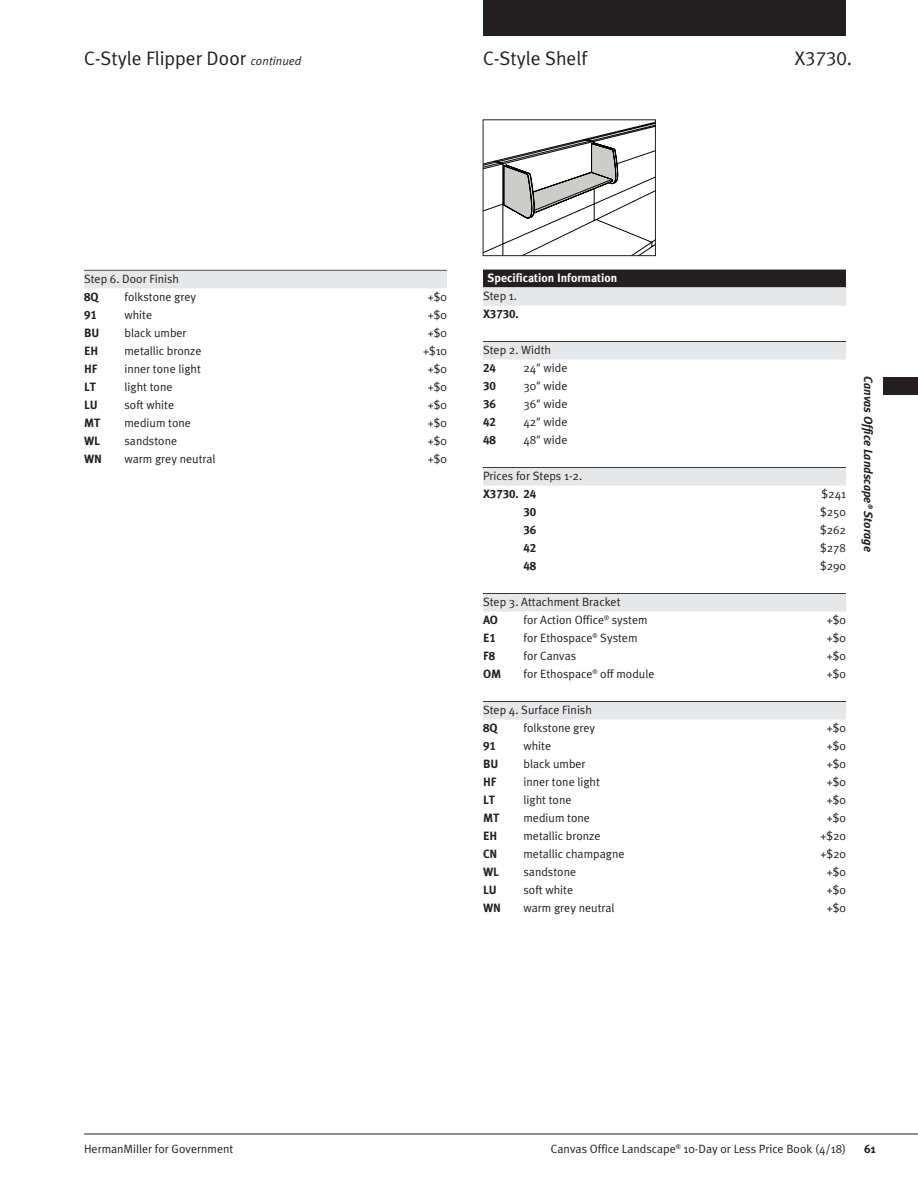
<style>
.page{position:relative;width:918px;height:1188px;background:#fff}
.page>*{position:absolute;margin:0;border:0;box-sizing:border-box;transform-origin:0 0}
.ProdName{font:19.5px "Meta HM";color:#231f20}
.ProdNums{font:19.5px "Meta Caps HM";color:#231f20}
.BodyText{font:12px "Meta HM";color:#231f20}
.GreyBarTopLine{font:12px "Meta HM";color:#231f20}
.BodyText-2{font:700 12px "Meta Caps HM";color:#231f20}
.FooterRecto{font:12px "Meta HM";color:#231f20}
.TabsVerso{font:italic 700 12px "Meta HM";color:#231f20}
.BlackBarColumnBreak{font:700 12px "Meta HM";color:#fff}
.GreyBar12{font:12px "Meta HM";color:#231f20}
.FooterRecto-2{font:700 12px "Meta HM";color:#231f20}
.s1{font-style:italic;font-size:12px}
.s2{font-style:italic}
</style>
<div class="page">
<hr style="left:84px;top:1134px;width:834px;height:1px;background:#231f20">
<div style="left:483px;top:0;width:363px;height:36px;background:#231f20"></div>
<div style="left:884px;top:377px;width:34px;height:18px;background:#231f20"></div>
<hr style="left:84px;top:270px;width:363px;height:1px;background:#231f20">
<div style="left:84px;top:271px;width:363px;height:17px;background:#e6e7e9"></div>
<div style="left:483px;top:270px;width:363px;height:18px;background:#231f20"></div>
<div style="left:483px;top:288px;width:363px;height:18px;background:#e6e7e9"></div>
<hr style="left:483px;top:341px;width:363px;height:1px;background:#231f20">
<div style="left:483px;top:342px;width:363px;height:18px;background:#e6e7e9"></div>
<hr style="left:483px;top:467px;width:363px;height:1px;background:#231f20">
<div style="left:483px;top:468px;width:363px;height:18px;background:#e6e7e9"></div>
<hr style="left:483px;top:593px;width:363px;height:1px;background:#231f20">
<div style="left:483px;top:594px;width:363px;height:18px;background:#e6e7e9"></div>
<hr style="left:483px;top:701px;width:363px;height:1px;background:#231f20">
<div style="left:483px;top:702px;width:363px;height:18px;background:#e6e7e9"></div>
<svg style="left:485px;top:121px;width:171px;height:135px"></svg>
<div style="left:483px;top:120px;width:172px;height:136px;border:1px solid #231f20"></div>
<p class="ProdName" style="left:84px;top:47px;width:219px">C-Style Flipper Door <span class="s1">continued</span></p>
<p class="ProdName" style="left:483px;top:47px;width:106px">C-Style Shelf</p>
<p class="ProdNums" style="left:795px;top:47px;width:59px">X3730.</p>
<p class="GreyBarTopLine" style="left:84px;top:272px;width:97px">Step 6. Door Finish</p>
<p class="BodyText-2" style="left:84px;top:290px;width:16px">8Q</p>
<p class="BodyText" style="left:124px;top:290px;width:73px">folkstone grey</p>
<p class="BodyText" style="left:428px;top:290px;width:21px">+$0</p>
<p class="BodyText-2" style="left:84px;top:308px;width:14px">91</p>
<p class="BodyText" style="left:124px;top:308px;width:29px">white</p>
<p class="BodyText" style="left:428px;top:308px;width:21px">+$0</p>
<p class="BodyText-2" style="left:84px;top:326px;width:17px">BU</p>
<p class="BodyText" style="left:124px;top:326px;width:64px">black umber</p>
<p class="BodyText" style="left:428px;top:326px;width:21px">+$0</p>
<p class="BodyText-2" style="left:84px;top:344px;width:16px">EH</p>
<p class="BodyText" style="left:124px;top:344px;width:79px">metallic bronze</p>
<p class="BodyText" style="left:423px;top:344px;width:25px">+$10</p>
<p class="BodyText-2" style="left:84px;top:362px;width:15px">HF</p>
<p class="BodyText" style="left:124px;top:362px;width:78px">inner tone light</p>
<p class="BodyText" style="left:428px;top:362px;width:21px">+$0</p>
<p class="BodyText-2" style="left:84px;top:380px;width:14px">LT</p>
<p class="BodyText" style="left:124px;top:380px;width:49px">light tone</p>
<p class="BodyText" style="left:428px;top:380px;width:21px">+$0</p>
<p class="BodyText-2" style="left:84px;top:398px;width:15px">LU</p>
<p class="BodyText" style="left:124px;top:398px;width:51px">soft white</p>
<p class="BodyText" style="left:428px;top:398px;width:21px">+$0</p>
<p class="BodyText-2" style="left:84px;top:416px;width:18px">MT</p>
<p class="BodyText" style="left:124px;top:416px;width:68px">medium tone</p>
<p class="BodyText" style="left:428px;top:416px;width:21px">+$0</p>
<p class="BodyText-2" style="left:84px;top:434px;width:18px">WL</p>
<p class="BodyText" style="left:124px;top:434px;width:54px">sandstone</p>
<p class="BodyText" style="left:428px;top:434px;width:21px">+$0</p>
<p class="BodyText-2" style="left:84px;top:452px;width:20px">WN</p>
<p class="BodyText" style="left:124px;top:452px;width:93px">warm grey neutral</p>
<p class="BodyText" style="left:428px;top:452px;width:21px">+$0</p>
<p class="BlackBarColumnBreak" style="left:488px;top:271px;width:131px">Specification Information</p>
<p class="GreyBar12" style="left:483px;top:289px;width:36px">Step 1.</p>
<p class="BodyText-2" style="left:483px;top:307px;width:37px">X3730.</p>
<p class="GreyBarTopLine" style="left:483px;top:343px;width:70px">Step 2. Width</p>
<p class="BodyText-2" style="left:483px;top:361px;width:14px">24</p>
<p class="BodyText" style="left:523px;top:361px;width:45px">24<span class="s2">"</span> wide</p>
<p class="BodyText-2" style="left:483px;top:379px;width:14px">30</p>
<p class="BodyText" style="left:523px;top:379px;width:45px">30<span class="s2">"</span> wide</p>
<p class="BodyText-2" style="left:483px;top:397px;width:14px">36</p>
<p class="BodyText" style="left:523px;top:397px;width:45px">36<span class="s2">"</span> wide</p>
<p class="BodyText-2" style="left:483px;top:415px;width:14px">42</p>
<p class="BodyText" style="left:523px;top:415px;width:45px">42<span class="s2">"</span> wide</p>
<p class="BodyText-2" style="left:483px;top:433px;width:14px">48</p>
<p class="BodyText" style="left:523px;top:433px;width:45px">48<span class="s2">"</span> wide</p>
<p class="GreyBarTopLine" style="left:483px;top:469px;width:101px">Prices for Steps 1-2.</p>
<p class="BodyText-2" style="left:483px;top:487px;width:55px">X3730. 24</p>
<p class="BodyText" style="left:822px;top:487px;width:26px">$241</p>
<p class="BodyText-2" style="left:524px;top:505px;width:14px">30</p>
<p class="BodyText" style="left:820px;top:505px;width:27px">$250</p>
<p class="BodyText-2" style="left:524px;top:523px;width:14px">36</p>
<p class="BodyText" style="left:820px;top:523px;width:27px">$262</p>
<p class="BodyText-2" style="left:524px;top:541px;width:14px">42</p>
<p class="BodyText" style="left:820px;top:541px;width:27px">$278</p>
<p class="BodyText-2" style="left:524px;top:559px;width:14px">48</p>
<p class="BodyText" style="left:820px;top:559px;width:27px">$290</p>
<p class="GreyBarTopLine" style="left:483px;top:595px;width:139px">Step 3. Attachment Bracket</p>
<p class="BodyText-2" style="left:483px;top:613px;width:16px">AO</p>
<p class="BodyText" style="left:523px;top:613px;width:126px">for Action Office® system</p>
<p class="BodyText" style="left:827px;top:613px;width:21px">+$0</p>
<p class="BodyText-2" style="left:483px;top:631px;width:14px">E1</p>
<p class="BodyText" style="left:523px;top:631px;width:115px">for Ethospace® System</p>
<p class="BodyText" style="left:827px;top:631px;width:21px">+$0</p>
<p class="BodyText-2" style="left:483px;top:649px;width:14px">F8</p>
<p class="BodyText" style="left:523px;top:649px;width:54px">for Canvas</p>
<p class="BodyText" style="left:827px;top:649px;width:21px">+$0</p>
<p class="BodyText-2" style="left:483px;top:667px;width:20px">OM</p>
<p class="BodyText" style="left:523px;top:667px;width:133px">for Ethospace® off module</p>
<p class="BodyText" style="left:827px;top:667px;width:21px">+$0</p>
<p class="GreyBarTopLine" style="left:483px;top:703px;width:110px">Step 4. Surface Finish</p>
<p class="BodyText-2" style="left:483px;top:721px;width:16px">8Q</p>
<p class="BodyText" style="left:523px;top:721px;width:73px">folkstone grey</p>
<p class="BodyText" style="left:827px;top:721px;width:21px">+$0</p>
<p class="BodyText-2" style="left:483px;top:739px;width:14px">91</p>
<p class="BodyText" style="left:523px;top:739px;width:29px">white</p>
<p class="BodyText" style="left:827px;top:739px;width:21px">+$0</p>
<p class="BodyText-2" style="left:483px;top:757px;width:17px">BU</p>
<p class="BodyText" style="left:523px;top:757px;width:64px">black umber</p>
<p class="BodyText" style="left:827px;top:757px;width:21px">+$0</p>
<p class="BodyText-2" style="left:483px;top:775px;width:15px">HF</p>
<p class="BodyText" style="left:523px;top:775px;width:78px">inner tone light</p>
<p class="BodyText" style="left:827px;top:775px;width:21px">+$0</p>
<p class="BodyText-2" style="left:483px;top:793px;width:14px">LT</p>
<p class="BodyText" style="left:523px;top:793px;width:49px">light tone</p>
<p class="BodyText" style="left:827px;top:793px;width:21px">+$0</p>
<p class="BodyText-2" style="left:483px;top:811px;width:18px">MT</p>
<p class="BodyText" style="left:523px;top:811px;width:68px">medium tone</p>
<p class="BodyText" style="left:827px;top:811px;width:21px">+$0</p>
<p class="BodyText-2" style="left:483px;top:829px;width:16px">EH</p>
<p class="BodyText" style="left:523px;top:829px;width:79px">metallic bronze</p>
<p class="BodyText" style="left:821px;top:829px;width:27px">+$20</p>
<p class="BodyText-2" style="left:483px;top:847px;width:16px">CN</p>
<p class="BodyText" style="left:523px;top:847px;width:102px">metallic champagne</p>
<p class="BodyText" style="left:821px;top:847px;width:27px">+$20</p>
<p class="BodyText-2" style="left:483px;top:865px;width:18px">WL</p>
<p class="BodyText" style="left:523px;top:865px;width:54px">sandstone</p>
<p class="BodyText" style="left:827px;top:865px;width:21px">+$0</p>
<p class="BodyText-2" style="left:483px;top:883px;width:15px">LU</p>
<p class="BodyText" style="left:523px;top:883px;width:51px">soft white</p>
<p class="BodyText" style="left:827px;top:883px;width:21px">+$0</p>
<p class="BodyText-2" style="left:483px;top:901px;width:20px">WN</p>
<p class="BodyText" style="left:523px;top:901px;width:93px">warm grey neutral</p>
<p class="BodyText" style="left:827px;top:901px;width:21px">+$0</p>
<p class="TabsVerso" style="left:875px;top:376px;width:177px;rotate:90deg">Canvas Office Landscape® Storage</p>
<p class="FooterRecto" style="left:84px;top:1141px;width:151px">HermanMiller for Government</p>
<p class="FooterRecto" style="left:551px;top:1141px;width:297px">Canvas Office Landscape® 10-Day or Less Price Book (4/18)</p>
<p class="FooterRecto-2" style="left:864px;top:1141px;width:13px">61</p>
</div>
